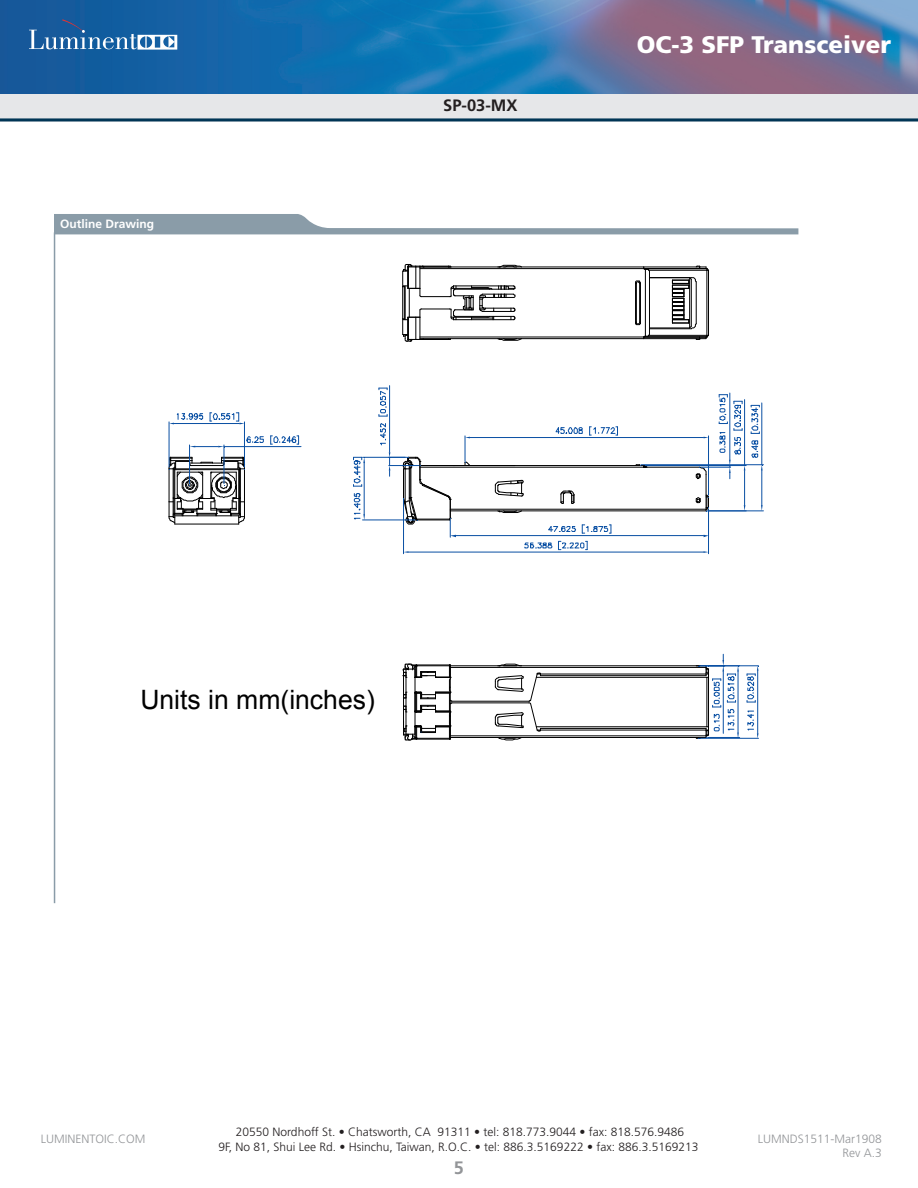
<style>
.page{position:relative;width:918px;height:1188px;background:#fff}
.page>*{position:absolute;margin:0;border:0;box-sizing:border-box;transform-origin:0 0}
.t1{font:26.7px "Arial";color:#000}
.t2{font:900 24px "Frutiger LT Std";color:#fff}
.t3{font:700 18px "Frutiger LT Std";color:#939598}
.t4{font:700 16.5px "Frutiger LT Std";color:#231f20}
.t5{font:300 12px/14.4px "Frutiger LT Std";color:#231f20;text-align:center}
.t6{font:300 12px/14.4px "Frutiger LT Std";color:#939598;text-align:right}
.t7{font:700 12px "Frutiger LT Std";color:#fff}
</style>
<div class="page">
<img style="left:0;top:0;width:918px;height:94px">
<svg style="left:29px;top:19px;width:148px;height:31px"></svg>
<div style="left:0;top:94px;width:918px;height:28px;background:#e6e7e9"></div>
<hr style="left:0;top:118px;width:918px;height:3px;background:#003555">
<svg style="left:54px;top:214px;width:744px;height:20px"></svg>
<hr style="left:420px;top:465px;width:224px;height:1px;background:#000">
<hr style="left:420px;top:467px;width:224px;height:1px;background:#000">
<hr style="left:644px;top:467px;width:55px;height:1px;background:#000">
<hr style="left:706px;top:475px;width:1px;height:34px;background:#000">
<hr style="left:450px;top:510px;width:256px;height:1px;background:#000">
<svg style="left:495px;top:480px;width:29px;height:17px"></svg>
<svg style="left:560px;top:490px;width:15px;height:14px"></svg>
<hr style="left:450px;top:509px;width:256px;height:1px;background:#000">
<svg style="left:497px;top:510px;width:26px;height:3px"></svg>
<hr style="left:639px;top:283px;width:1px;height:39px;background:#000">
<hr style="left:636px;top:283px;width:1px;height:39px;background:#000">
<svg style="left:635px;top:280px;width:6px;height:3px"></svg>
<hr style="left:640px;top:283px;width:1px;height:39px;background:#000">
<hr style="left:635px;top:283px;width:1px;height:39px;background:#000">
<svg style="left:635px;top:321px;width:6px;height:4px"></svg>
<hr style="left:420px;top:267px;width:224px;height:1px;background:#000">
<hr style="left:420px;top:268px;width:224px;height:1px;background:#000">
<hr style="left:645px;top:269px;width:1px;height:67px;background:#000">
<hr style="left:420px;top:337px;width:224px;height:1px;background:#000">
<hr style="left:649px;top:271px;width:1px;height:64px;background:#000">
<svg style="left:643px;top:267px;width:8px;height:5px"></svg>
<svg style="left:643px;top:333px;width:8px;height:4px"></svg>
<hr style="left:420px;top:338px;width:224px;height:1px;background:#000">
<hr style="left:644px;top:267px;width:55px;height:1px;background:#000">
<hr style="left:644px;top:338px;width:55px;height:1px;background:#000">
<hr style="left:649px;top:270px;width:58px;height:1px;background:#000">
<svg style="left:695px;top:265px;width:14px;height:6px"></svg>
<hr style="left:708px;top:270px;width:1px;height:65px;background:#000">
<hr style="left:706px;top:270px;width:1px;height:65px;background:#000">
<hr style="left:649px;top:335px;width:58px;height:1px;background:#000">
<hr style="left:649px;top:328px;width:42px;height:1px;background:#000">
<hr style="left:649px;top:277px;width:42px;height:1px;background:#000">
<svg style="left:672px;top:277px;width:37px;height:63px"></svg>
<hr style="left:644px;top:337px;width:63px;height:1px;background:#000">
<hr style="left:644px;top:268px;width:62px;height:1px;background:#000">
<svg style="left:402px;top:264px;width:121px;height:78px"></svg>
<hr style="left:450px;top:737px;width:256px;height:1px;background:#000">
<hr style="left:540px;top:730px;width:166px;height:1px;background:#000">
<hr style="left:452px;top:702px;width:77px;height:1px;background:#000">
<hr style="left:540px;top:728px;width:166px;height:1px;background:#000">
<hr style="left:540px;top:674px;width:166px;height:1px;background:#000">
<hr style="left:452px;top:701px;width:77px;height:1px;background:#000">
<hr style="left:540px;top:675px;width:166px;height:1px;background:#000">
<hr style="left:450px;top:665px;width:256px;height:1px;background:#000">
<hr style="left:536px;top:677px;width:171px;height:1px;background:#000">
<hr style="left:536px;top:726px;width:171px;height:1px;background:#000">
<hr style="left:450px;top:735px;width:256px;height:1px;background:#000">
<hr style="left:450px;top:667px;width:256px;height:1px;background:#000">
<svg style="left:495px;top:663px;width:46px;height:78px"></svg>
<hr style="left:175px;top:524px;width:64px;height:1px;background:#000">
<hr style="left:169px;top:422px;width:1px;height:45px;background:#094fa3">
<hr style="left:244px;top:422px;width:1px;height:45px;background:#094fa3">
<hr style="left:174px;top:423px;width:66px;height:1px;background:#094fa3">
<svg style="left:169px;top:413px;width:34px;height:11px"></svg>
<svg style="left:210px;top:412px;width:35px;height:13px"></svg>
<hr style="left:363px;top:520px;width:52px;height:1px;background:#094fa3">
<hr style="left:363px;top:457px;width:44px;height:1px;background:#094fa3">
<hr style="left:364px;top:463px;width:1px;height:51px;background:#094fa3">
<svg style="left:353px;top:493px;width:12px;height:27px"></svg>
<svg style="left:353px;top:457px;width:12px;height:30px"></svg>
<hr style="left:389px;top:386px;width:1px;height:66px;background:#094fa3">
<svg style="left:379px;top:388px;width:9px;height:58px"></svg>
<hr style="left:708px;top:436px;width:1px;height:59px;background:#094fa3">
<hr style="left:470px;top:437px;width:234px;height:1px;background:#094fa3">
<svg style="left:555px;top:427px;width:28px;height:7px"></svg>
<svg style="left:465px;top:436px;width:5px;height:29px"></svg>
<svg style="left:589px;top:426px;width:29px;height:10px"></svg>
<hr style="left:708px;top:509px;width:1px;height:45px;background:#094fa3">
<hr style="left:403px;top:499px;width:1px;height:55px;background:#094fa3">
<hr style="left:408px;top:552px;width:296px;height:1px;background:#094fa3">
<svg style="left:524px;top:541px;width:64px;height:9px"></svg>
<hr style="left:456px;top:535px;width:248px;height:1px;background:#094fa3">
<svg style="left:389px;top:452px;width:67px;height:85px"></svg>
<svg style="left:548px;top:524px;width:64px;height:10px"></svg>
<hr style="left:701px;top:467px;width:30px;height:1px;background:#094fa3">
<hr style="left:729px;top:393px;width:1px;height:67px;background:#094fa3">
<svg style="left:695px;top:466px;width:12px;height:15px"></svg>
<hr style="left:708px;top:510px;width:55px;height:1px;background:#094fa3">
<hr style="left:641px;top:464px;width:122px;height:1px;background:#094fa3">
<hr style="left:761px;top:470px;width:1px;height:35px;background:#094fa3">
<hr style="left:646px;top:465px;width:100px;height:1px;background:#094fa3">
<hr style="left:744px;top:470px;width:1px;height:35px;background:#094fa3">
<svg style="left:695px;top:494px;width:15px;height:43px"></svg>
<svg style="left:634px;top:464px;width:14px;height:4px"></svg>
<svg style="left:718px;top:394px;width:45px;height:85px"></svg>
<hr style="left:189px;top:445px;width:1px;height:39px;background:#094fa3">
<hr style="left:224px;top:445px;width:1px;height:39px;background:#094fa3">
<hr style="left:224px;top:446px;width:77px;height:1px;background:#094fa3">
<svg style="left:246px;top:436px;width:18px;height:7px"></svg>
<svg style="left:168px;top:456px;width:77px;height:68px"></svg>
<svg style="left:190px;top:446px;width:35px;height:2px"></svg>
<svg style="left:270px;top:435px;width:29px;height:10px"></svg>
<svg style="left:403px;top:663px;width:50px;height:78px"></svg>
<hr style="left:708px;top:737px;width:32px;height:1px;background:#094fa3">
<hr style="left:699px;top:738px;width:60px;height:1px;background:#094fa3">
<hr style="left:699px;top:665px;width:60px;height:1px;background:#094fa3">
<hr style="left:757px;top:671px;width:1px;height:62px;background:#094fa3">
<svg style="left:746px;top:710px;width:13px;height:28px"></svg>
<svg style="left:747px;top:666px;width:12px;height:37px"></svg>
<svg style="left:695px;top:654px;width:44px;height:85px"></svg>
<hr style="left:54px;top:232px;width:1px;height:671px;background:#8a9ca8">
<p class="t7" style="left:60px;top:217px;width:96px">Outline Drawing</p>
<h3 class="t4" style="left:443px;top:96px;width:76px">SP-03-MX</h3>
<h2 class="t2" style="left:637px;top:30px;width:256px">OC-3 SFP Transceiver</h2>
<h1 class="t1" style="left:140px;top:682px;width:236px">Units in mm(inches)</h1>
<p class="t6" style="left:41px;top:1132px;width:106px">LUMINENTOIC.COM</p>
<p class="t5" style="left:218px;top:1125px;width:482px">20550 Nordhoff St. • Chatsworth, CA 91311 • tel: 818.773.9044 • fax: 818.576.9486<br>9F, No 81, Shui Lee Rd. • Hsinchu, Taiwan, R.O.C. • tel: 886.3.5169222 • fax: 886.3.5169213</p>
<p class="t6" style="left:758px;top:1132px;width:126px">LUMNDS1511-Mar1908<br>Rev A.3</p>
<h3 class="t3" style="left:454px;top:1157px;width:12px">5</h3>
</div>
